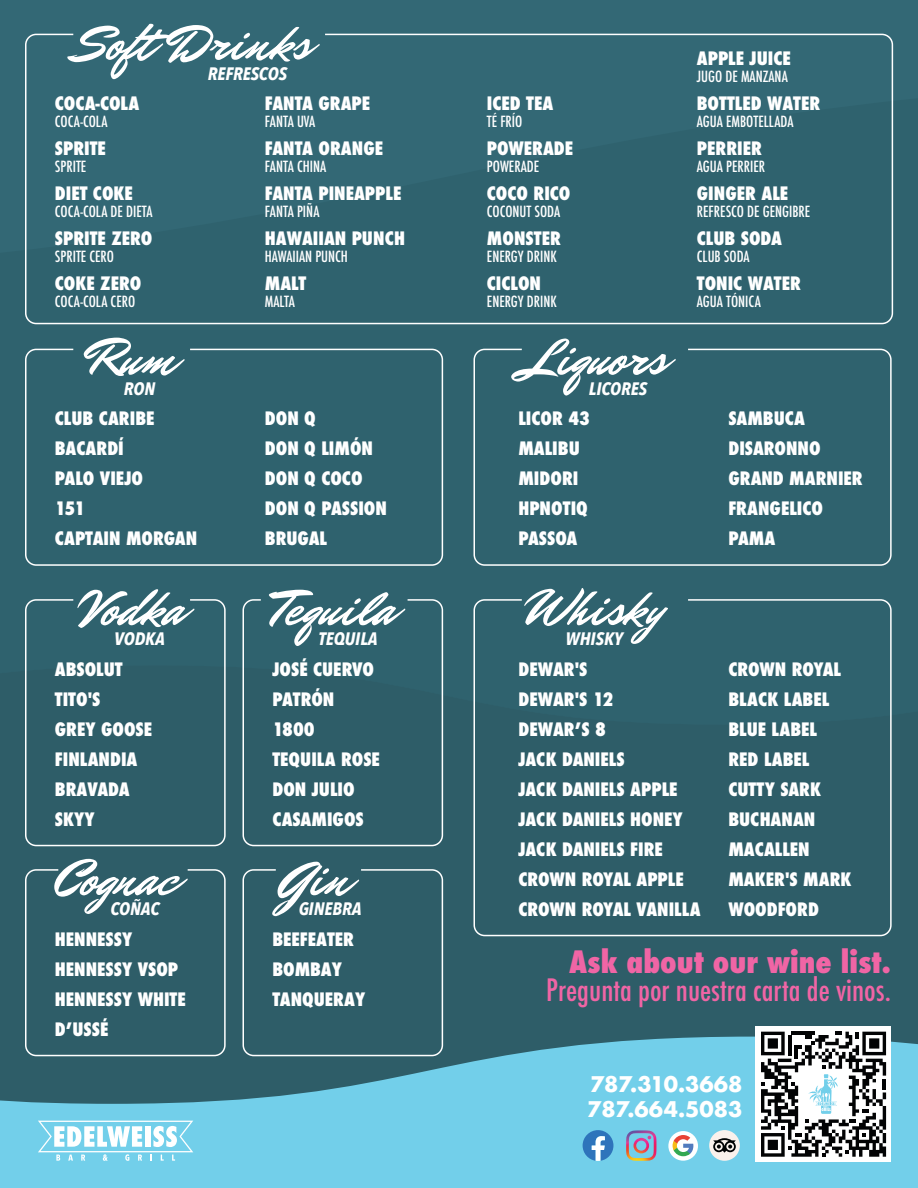
<style>
.page{position:relative;width:918px;height:1188px;background:#2f626e}
.page>*{position:absolute;margin:0;border:0;box-sizing:border-box;transform-origin:0 0}
.t1{font:52.5px "Mr Dafoe";color:#fff}
.t2{font:500 condensed 30px "Futura";color:#f065a5}
.t3{font:800 condensed 30px "Futura";color:#f065a5}
.t4{font:700 21px/25.2px "Futura";color:#fff}
.t5{font:800 condensed 18px/30px "Futura";color:#fff}
.t6{font:italic 700 18px "Avenir Next Condensed";color:#fff}
.t7{font:500 condensed 15px "Futura";color:#fff}
</style>
<div class="page">
<svg style="left:0;top:665px;width:918px;height:372px"></svg>
<svg style="left:0;top:1037px;width:918px;height:151px;fill:#72cfea"></svg>
<svg style="left:38px;top:1121px;width:155px;height:40px;background:#a5e0f1"></svg>
<svg style="left:583px;top:1130px;width:30px;height:31px"></svg>
<img style="left:626px;top:1130px;width:30px;height:31px">
<svg style="left:668px;top:1131px;width:30px;height:30px"></svg>
<svg style="left:673px;top:1135px;width:20px;height:21px"></svg>
<div style="left:709px;top:1130px;width:31px;height:31px;background:#faf1ec;border-radius:50%"></div>
<svg style="left:713px;top:1138px;width:23px;height:15px"></svg>
<div style="left:756px;top:1027px;width:135px;height:135px;background:#fff"></div>
<svg style="left:761px;top:1032px;width:125px;height:125px"></svg>
<div style="left:25px;top:34px;width:868px;height:290px;border:2px solid #fff;border-radius:10px"></div>
<div style="left:25px;top:349px;width:418px;height:217px;border:2px solid #fff;border-radius:10px"></div>
<div style="left:474px;top:349px;width:418px;height:217px;border:2px solid #fff;border-radius:10px"></div>
<div style="left:25px;top:599px;width:201px;height:247px;border:2px solid #fff;border-radius:10px"></div>
<div style="left:243px;top:599px;width:200px;height:247px;border:2px solid #fff;border-radius:10px"></div>
<div style="left:25px;top:869px;width:201px;height:187px;border:2px solid #fff;border-radius:10px"></div>
<div style="left:243px;top:869px;width:200px;height:187px;border:2px solid #fff;border-radius:10px"></div>
<div style="left:474px;top:599px;width:418px;height:337px;border:2px solid #fff;border-radius:10px"></div>
<h1 class="t1" style="left:77px;top:7px;width:235px">Soft Drinks</h1>
<p class="t6" style="left:208px;top:63px;width:81px">REFRESCOS</p>
<p class="t5" style="left:55px;top:88px;width:86px">COCA-COLA</p>
<p class="t7" style="left:55px;top:111px;width:54px">COCA-COLA</p>
<p class="t5" style="left:55px;top:133px;width:53px">SPRITE</p>
<p class="t7" style="left:55px;top:156px;width:33px">SPRITE</p>
<p class="t5" style="left:55px;top:178px;width:80px">DIET COKE</p>
<p class="t7" style="left:55px;top:201px;width:99px">COCA-COLA DE DIETA</p>
<p class="t5" style="left:55px;top:223px;width:99px">SPRITE ZERO</p>
<p class="t7" style="left:55px;top:246px;width:61px">SPRITE CERO</p>
<p class="t5" style="left:55px;top:268px;width:88px">COKE ZERO</p>
<p class="t7" style="left:55px;top:291px;width:82px">COCA-COLA CERO</p>
<p class="t5" style="left:265px;top:88px;width:107px">FANTA GRAPE</p>
<p class="t7" style="left:265px;top:111px;width:52px">FANTA UVA</p>
<p class="t5" style="left:265px;top:133px;width:120px">FANTA ORANGE</p>
<p class="t7" style="left:265px;top:156px;width:63px">FANTA CHINA</p>
<p class="t5" style="left:265px;top:178px;width:138px">FANTA PINEAPPLE</p>
<p class="t7" style="left:265px;top:201px;width:56px">FANTA PIÑA</p>
<p class="t5" style="left:265px;top:223px;width:142px">HAWAIIAN PUNCH</p>
<p class="t7" style="left:265px;top:246px;width:85px">HAWAIIAN PUNCH</p>
<p class="t5" style="left:265px;top:268px;width:43px">MALT</p>
<p class="t7" style="left:265px;top:291px;width:32px">MALTA</p>
<h1 class="t1" style="left:86px;top:322px;width:91px">Rum</h1>
<p class="t6" style="left:124px;top:378px;width:33px">RON</p>
<p class="t5" style="left:55px;top:403px;width:144px">CLUB CARIBE<br>BACARDÍ<br>PALO VIEJO<br>151<br>CAPTAIN MORGAN</p>
<p class="t5" style="left:265px;top:404px;width:123px">DON Q<br>DON Q LIMÓN<br>DON Q COCO<br>DON Q PASSION<br>BRUGAL</p>
<h1 class="t1" style="left:78px;top:573px;width:107px">Vodka</h1>
<p class="t6" style="left:114px;top:628px;width:52px">VODKA</p>
<p class="t5" style="left:55px;top:654px;width:99px">ABSOLUT<br>TITO'S<br>GREY GOOSE<br>FINLANDIA<br>BRAVADA<br>SKYY</p>
<h1 class="t1" style="left:54px;top:843px;width:125px">Cognac</h1>
<p class="t6" style="left:110px;top:898px;width:51px">COÑAC</p>
<p class="t5" style="left:55px;top:924px;width:132px">HENNESSY<br>HENNESSY VSOP<br>HENNESSY WHITE<br>DʼUSSÉ</p>
<h1 class="t1" style="left:272px;top:573px;width:124px">Tequila</h1>
<p class="t6" style="left:319px;top:628px;width:61px">TEQUILA</p>
<p class="t5" style="left:272px;top:654px;width:109px">JOSÉ CUERVO<br>PATRÓN<br>1800<br>TEQUILA ROSE<br>DON JULIO<br>CASAMIGOS</p>
<h1 class="t1" style="left:282px;top:843px;width:69px">Gin</h1>
<p class="t6" style="left:299px;top:898px;width:64px">GINEBRA</p>
<p class="t5" style="left:272px;top:924px;width:94px">BEEFEATER<br>BOMBAY<br>TANQUERAY</p>
<p class="t5" style="left:487px;top:88px;width:68px">ICED TEA</p>
<p class="t7" style="left:487px;top:111px;width:37px">TÉ FRÍO</p>
<p class="t5" style="left:487px;top:133px;width:88px">POWERADE</p>
<p class="t7" style="left:487px;top:156px;width:54px">POWERADE</p>
<p class="t5" style="left:487px;top:178px;width:85px">COCO RICO</p>
<p class="t7" style="left:487px;top:201px;width:75px">COCONUT SODA</p>
<p class="t5" style="left:487px;top:223px;width:76px">MONSTER</p>
<p class="t7" style="left:487px;top:246px;width:71px">ENERGY DRINK</p>
<p class="t5" style="left:487px;top:268px;width:56px">CICLON</p>
<p class="t7" style="left:487px;top:291px;width:71px">ENERGY DRINK</p>
<h1 class="t1" style="left:522px;top:322px;width:146px">Liquors</h1>
<p class="t6" style="left:589px;top:378px;width:60px">LICORES</p>
<p class="t5" style="left:697px;top:43px;width:95px">APPLE JUICE</p>
<p class="t7" style="left:697px;top:66px;width:92px">JUGO DE MANZANA</p>
<p class="t5" style="left:697px;top:88px;width:125px">BOTTLED WATER</p>
<p class="t7" style="left:697px;top:111px;width:98px">AGUA EMBOTELLADA</p>
<p class="t5" style="left:697px;top:133px;width:67px">PERRIER</p>
<p class="t7" style="left:697px;top:156px;width:70px">AGUA PERRIER</p>
<p class="t5" style="left:697px;top:178px;width:93px">GINGER ALE</p>
<p class="t7" style="left:697px;top:201px;width:115px">REFRESCO DE GENGIBRE</p>
<p class="t5" style="left:697px;top:223px;width:87px">CLUB SODA</p>
<p class="t7" style="left:697px;top:246px;width:54px">CLUB SODA</p>
<p class="t5" style="left:697px;top:268px;width:106px">TONIC WATER</p>
<p class="t7" style="left:697px;top:291px;width:65px">AGUA TÓNICA</p>
<p class="t5" style="left:518px;top:403px;width:73px">LICOR 43<br>MALIBU<br>MIDORI<br>HPNOTIQ<br>PASSOA</p>
<p class="t5" style="left:728px;top:404px;width:136px">SAMBUCA<br>DISARONNO<br>GRAND MARNIER<br>FRANGELICO<br>PAMA</p>
<h1 class="t1" style="left:526px;top:573px;width:138px">Whisky</h1>
<p class="t6" style="left:565px;top:628px;width:59px">WHISKY</p>
<p class="t5" style="left:518px;top:654px;width:184px">DEWAR'S<br>DEWAR'S 12<br>DEWARʼS 8<br>JACK DANIELS<br>JACK DANIELS APPLE<br>JACK DANIELS HONEY<br>JACK DANIELS FIRE<br>CROWN ROYAL APPLE<br>CROWN ROYAL VANILLA</p>
<p class="t5" style="left:728px;top:654px;width:125px">CROWN ROYAL<br>BLACK LABEL<br>BLUE LABEL<br>RED LABEL<br>CUTTY SARK<br>BUCHANAN<br>MACALLEN<br>MAKER'S MARK<br>WOODFORD</p>
<h2 class="t3" style="left:569px;top:941px;width:323px">Ask about our wine list.</h2>
<h2 class="t2" style="left:546px;top:971px;width:346px">Pregunta por nuestra carta de vinos.</h2>
<p class="t4" style="left:587px;top:1071px;width:157px">787.310.3668<br>787.664.5083</p>
</div>
